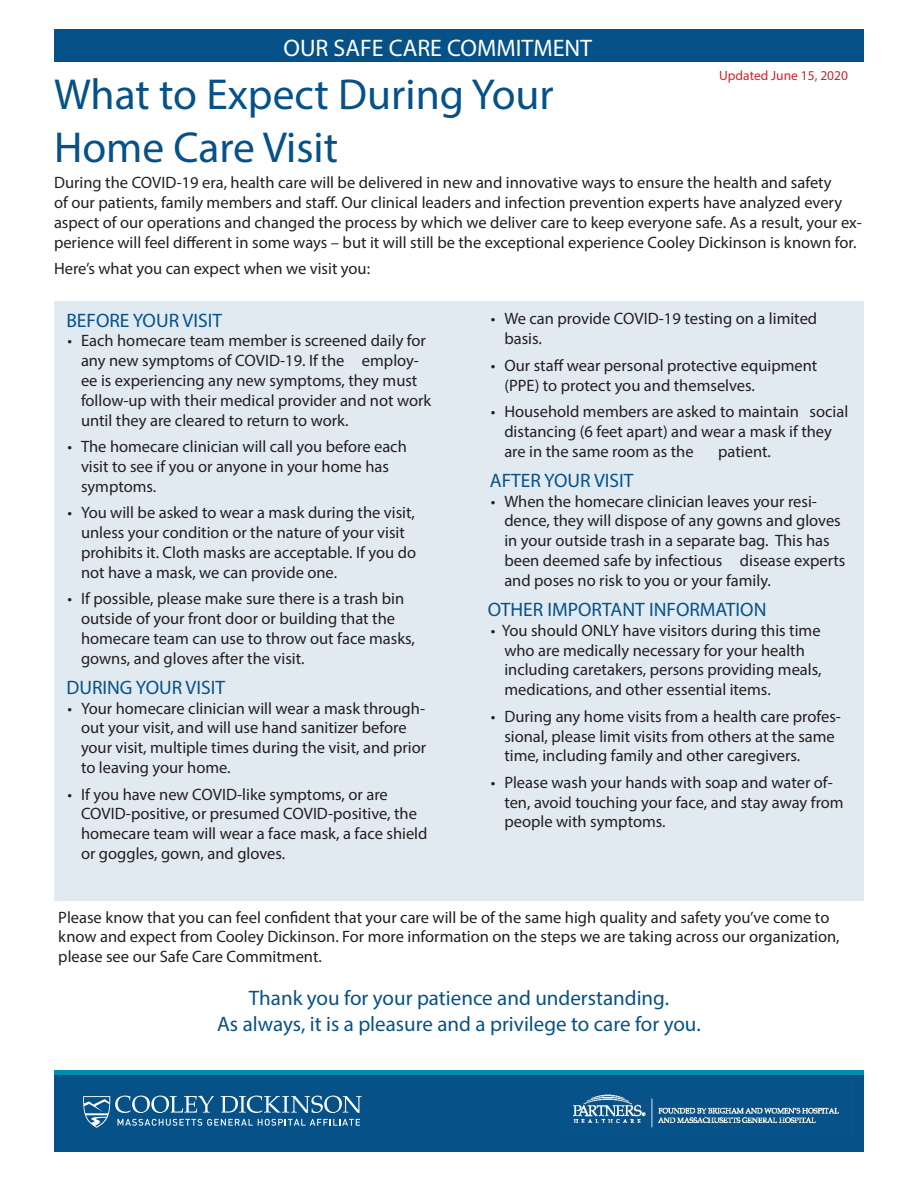
<style>
.page{position:relative;width:918px;height:1188px;background:#fff}
.page>*{position:absolute;margin:0;border:0;box-sizing:border-box;transform-origin:0 0}
.t1{font:43.5px "Myriad Pro";color:#065288}
.t2{font:24px "Myriad Pro";color:#fff}
.t3{font:21px "Myriad Pro";color:#065288}
.t4{font:19.5px "Myriad Pro";color:#065288}
.t5{font:16.5px/19.8px "Myriad Pro";color:#231f20}
.t6{font:13.5px "Myriad Pro";color:#d1232a}
</style>
<div class="page">
<div style="left:54px;top:1073px;width:810px;height:78px;background:#065288"></div>
<hr style="left:54px;top:1071px;width:810px;height:4px;background:#008bb1">
<div style="left:54px;top:301px;width:810px;height:600px;background:#e1eaf1"></div>
<div style="left:54px;top:30px;width:810px;height:32px;background:#065288"></div>
<svg style="left:83px;top:1096px;width:279px;height:32px"></svg>
<img style="left:572px;top:1080px;width:277px;height:58px">
<p class="t2" style="left:284px;top:33px;width:310px">OUR SAFE CARE COMMITMENT</p>
<p class="t1" style="left:54px;top:68px;width:501px">What to Expect During Your</p>
<p class="t1" style="left:54px;top:120px;width:286px">Home Care Visit</p>
<p class="t5" style="left:54px;top:172px;width:809px">During the COVID-19 era, health care will be delivered in new and innovative ways to ensure the health and safety<br>of our patients, family members and staff. Our clinical leaders and infection prevention experts have analyzed every aspect of our operations and changed the process by which we deliver care to keep everyone safe. As a result, your ex&shy;perience will feel different in some ways – but it will still be the exceptional experience Cooley Dickinson is known for.</p>
<p class="t5" style="left:54px;top:258px;width:318px">Here’s what you can expect when we visit you:</p>
<p class="t6" style="left:719px;top:67px;width:130px">Updated June 15, 2020</p>
<p class="t4" style="left:66px;top:308px;width:157px">BEFORE YOUR VISIT</p>
<p class="t5" style="left:81px;top:331px;width:352px;text-indent:-14px">• Each homecare team member is screened daily for any new symptoms of COVID-19. If the employ&shy;ee is experiencing any new symptoms, they must follow-up with their medical provider and not work until they are cleared to return to work.</p>
<p class="t5" style="left:81px;top:436px;width:327px;text-indent:-14px">• The homecare clinician will call you before each visit to see if you or anyone in your home has symptoms.</p>
<p class="t5" style="left:81px;top:503px;width:337px;text-indent:-14px">• You will be asked to wear a mask during the visit, unless your condition or the nature of your visit prohibits it. Cloth masks are acceptable. If you do not have a mask, we can provide one.</p>
<p class="t5" style="left:81px;top:589px;width:335px;text-indent:-14px">• If possible, please make sure there is a trash bin outside of your front door or building that the homecare team can use to throw out face masks, gowns, and gloves after the visit.</p>
<p class="t4" style="left:66px;top:675px;width:160px">DURING YOUR VISIT</p>
<p class="t5" style="left:81px;top:698px;width:347px;text-indent:-14px">• Your homecare clinician will wear a mask through&shy;out your visit, and will use hand sanitizer before your visit, multiple times during the visit, and prior to leaving your home.</p>
<p class="t5" style="left:81px;top:784px;width:348px;text-indent:-14px">• If you have new COVID-like symptoms, or are COVID-positive, or presumed COVID-positive, the homecare team will wear a face mask, a face shield or goggles, gown, and gloves.</p>
<p class="t5" style="left:504px;top:309px;width:314px;text-indent:-14px">• We can provide COVID-19 testing on a limited basis.</p>
<p class="t5" style="left:504px;top:355px;width:314px;text-indent:-14px">• Our staff wear personal protective equipment (PPE) to protect you and themselves.</p>
<p class="t5" style="left:504px;top:401px;width:345px;text-indent:-14px">• Household members are asked to maintain social distancing (6 feet apart) and wear a mask if they are in the same room as the</p>
<p class="t5" style="left:718px;top:441px;width:54px">patient.</p>
<p class="t4" style="left:490px;top:468px;width:145px">AFTER YOUR VISIT</p>
<p class="t5" style="left:504px;top:491px;width:343px;text-indent:-14px">• When the homecare clinician leaves your resi&shy;dence, they will dispose of any gowns and gloves in your outside trash in a separate bag. This has been deemed safe by infectious disease experts and poses no risk to you or your family.</p>
<p class="t4" style="left:488px;top:597px;width:280px">OTHER IMPORTANT INFORMATION</p>
<p class="t5" style="left:504px;top:620px;width:319px;text-indent:-14px">• You should ONLY have visitors during this time who are medically necessary for your health including caretakers, persons providing meals, medications, and other essential items.</p>
<p class="t5" style="left:504px;top:706px;width:338px;text-indent:-14px">• During any home visits from a health care profes&shy;sional, please limit visits from others at the same time, including family and other caregivers.</p>
<p class="t5" style="left:504px;top:772px;width:341px;text-indent:-14px">• Please wash your hands with soap and water of&shy;ten, avoid touching your face, and stay away from people with symptoms.</p>
<p class="t5" style="left:58px;top:907px;width:783px">Please know that you can feel confident that your care will be of the same high quality and safety you’ve come to know and expect from Cooley Dickinson. For more information on the steps we are taking across our organization, please see our Safe Care Commitment.</p>
<p class="t3" style="left:249px;top:986px;width:422px">Thank you for your patience and understanding.</p>
<p class="t3" style="left:217px;top:1011px;width:485px">As always, it is a pleasure and a privilege to care for you.</p>
</div>
